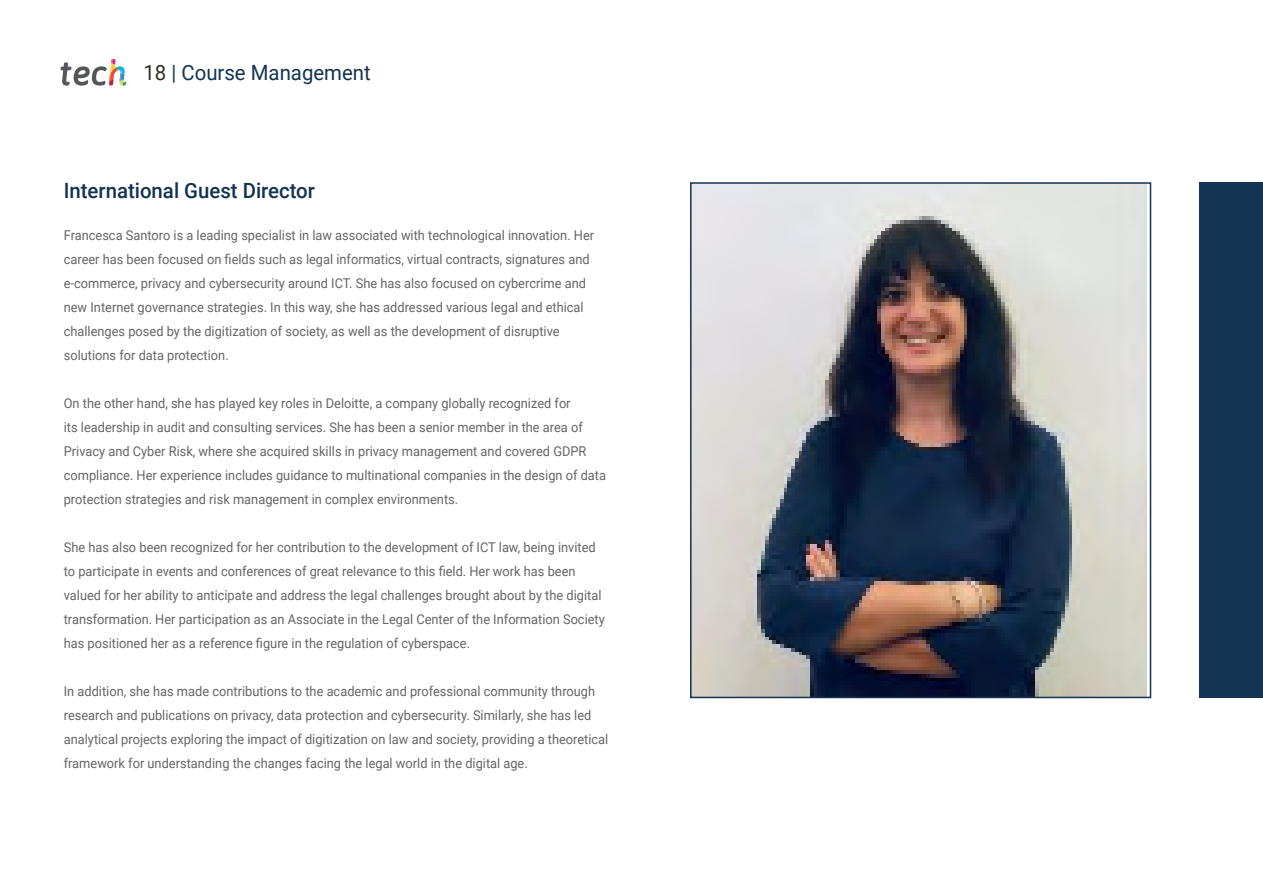
<style>
.page{position:relative;width:1263px;height:893px;background:#fff}
.page>*{position:absolute;margin:0;border:0;box-sizing:border-box;transform-origin:0 0}
.t1{font:500 21px "Roboto";color:#123352}
.t2{font:21px "Roboto";color:#123352}
.t3{font:13.5px/24px "Roboto";color:#656565;scale:.95 1}
.s1{color:#312e20}
</style>
<div class="page">
<img style="left:693px;top:185px;width:454px;height:510px">
<div style="left:690px;top:182px;width:461px;height:516px;border:2px solid #123352"></div>
<div style="left:1199px;top:182px;width:64px;height:516px;background:#123352"></div>
<svg style="left:61px;top:59px;width:65px;height:27px"></svg>
<h1 class="t2" style="left:144px;top:57px;width:229px"><span class="s1">18</span> | Course Management</h1>
<h1 class="t1" style="left:64px;top:176px;width:253px">International Guest Director</h1>
<p class="t3" style="left:64px;top:222px;width:560px">Francesca Santoro is a leading specialist in law associated with technological innovation. Her career has been focused on fields such as legal informatics, virtual contracts, signatures and e-commerce, privacy and cybersecurity around ICT. She has also focused on cybercrime and new Internet governance strategies. In this way, she has addressed various legal and ethical challenges posed by the digitization of society, as well as the development of disruptive solutions for data protection.</p>
<p class="t3" style="left:64px;top:390px;width:572px">On the other hand, she has played key roles in Deloitte, a company globally recognized for<br>its leadership in audit and consulting services. She has been a senior member in the area of Privacy and Cyber Risk, where she acquired skills in privacy management and covered GDPR compliance. Her experience includes guidance to multinational companies in the design of data protection strategies and risk management in complex environments.</p>
<p class="t3" style="left:64px;top:534px;width:571px">She has also been recognized for her contribution to the development of ICT law, being invited to participate in events and conferences of great relevance to this field. Her work has been valued for her ability to anticipate and address the legal challenges brought about by the digital transformation. Her participation as an Associate in the Legal Center of the Information Society has positioned her as a reference figure in the regulation of cyberspace.</p>
<p class="t3" style="left:64px;top:678px;width:575px">In addition, she has made contributions to the academic and professional community through research and publications on privacy, data protection and cybersecurity. Similarly, she has led analytical projects exploring the impact of digitization on law and society, providing a theoretical framework for understanding the changes facing the legal world in the digital age.</p>
</div>
